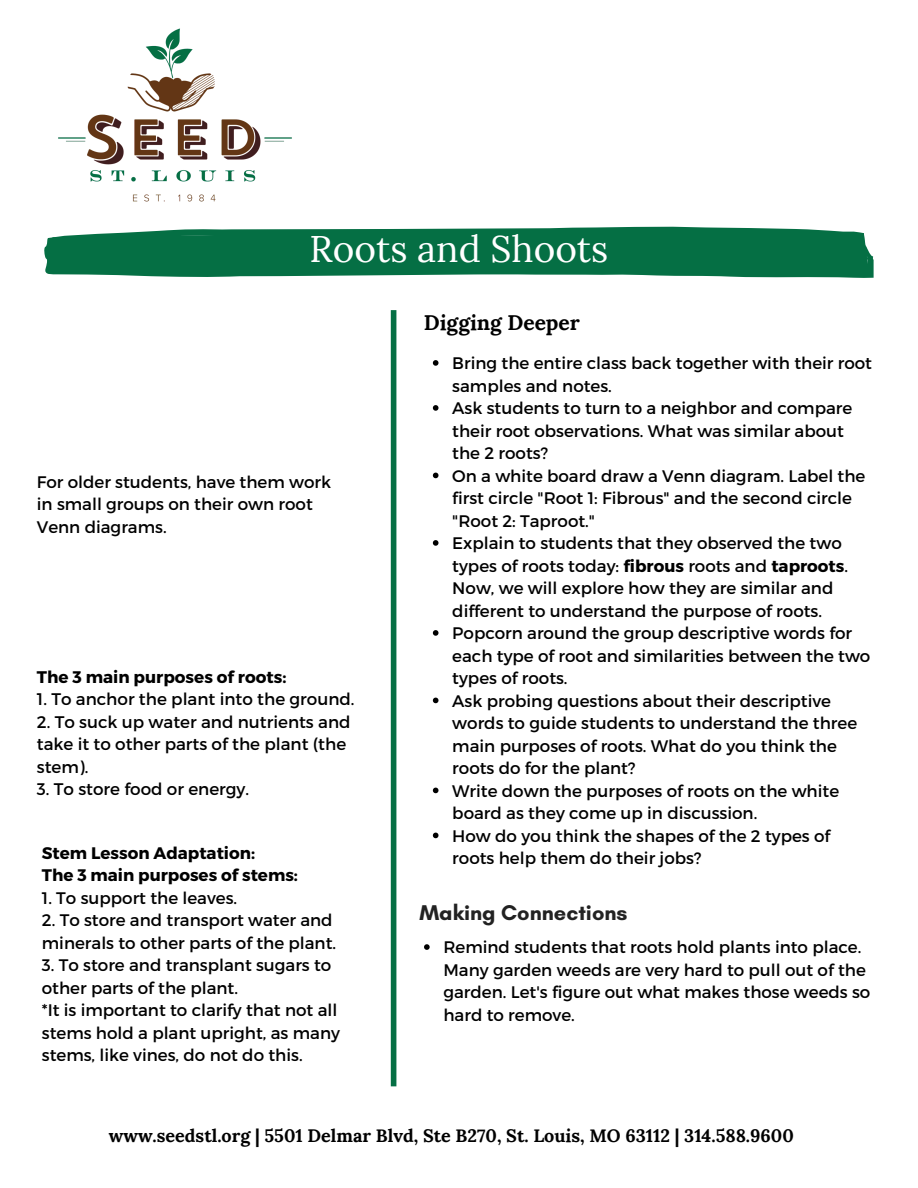
<style>
.page{position:relative;width:918px;height:1188px;background:#fff}
.page>*{position:absolute;margin:0;border:0;box-sizing:border-box;transform-origin:0 0}
.t1{font:37.05px "Lora";color:#fff}
.t2{font:700 21.75px "Glacial Indifference";color:#222}
.t3{font:700 21px "Lora";color:#000}
.t4{font:700 18px "Lora";color:#000}
.t5{font:16.8px/22.5px "Montserrat";color:#000}
.t6{font:700 16.8px/22.5px "Montserrat";color:#000}
.s1{font-weight:700}
</style>
<div class="page">
<img style="left:58px;top:28px;width:234px;height:174px">
<div style="left:391px;top:310px;width:5px;height:776px;background:#056f44"></div>
<svg style="left:44px;top:227px;width:829px;height:51px;background:#1d7d56"></svg>
<svg style="left:433px;top:360px;width:5px;height:6px"></svg>
<svg style="left:433px;top:405px;width:5px;height:6px"></svg>
<svg style="left:433px;top:473px;width:5px;height:5px"></svg>
<svg style="left:433px;top:540px;width:5px;height:6px"></svg>
<svg style="left:433px;top:630px;width:5px;height:6px"></svg>
<svg style="left:433px;top:698px;width:5px;height:5px"></svg>
<svg style="left:433px;top:788px;width:5px;height:5px"></svg>
<svg style="left:433px;top:833px;width:5px;height:5px"></svg>
<svg style="left:424px;top:944px;width:6px;height:6px"></svg>
<h1 class="t1" style="left:250px;top:225px;width:419px">Adaptation Introduction</h1>
<h1 class="t1" style="left:310px;top:225px;width:300px">Roots and Shoots</h1>
<p class="t5" style="left:37px;top:470px;width:296px">For older students, have them work in small groups on their own root<br>Venn diagrams.</p>
<p class="t6" style="left:37px;top:665px;width:251px">The 3 main purposes of roots:</p>
<p class="t5" style="left:37px;top:687px;width:319px">1. To anchor the plant into the ground.</p>
<p class="t5" style="left:37px;top:710px;width:315px">2. To suck up water and nutrients and take it to other parts of the plant (the stem).</p>
<p class="t5" style="left:37px;top:777px;width:214px">3. To store food or energy.</p>
<p class="t6" style="left:42px;top:840px;width:258px">Stem Lesson Adaptation:<br>The 3 main purposes of stems:</p>
<p class="t5" style="left:42px;top:885px;width:197px">1. To support the leaves.</p>
<p class="t5" style="left:42px;top:908px;width:296px">2. To store and transport water and minerals to other parts of the plant.</p>
<p class="t5" style="left:42px;top:953px;width:300px">3. To store and transplant sugars to other parts of the plant.<br>*It is important to clarify that not all stems hold a plant upright, as many stems, like vines, do not do this.</p>
<p class="t3" style="left:424px;top:309px;width:158px">Digging Deeper</p>
<p class="t5" style="left:452px;top:351px;width:421px">Bring the entire class back together with their root samples and notes.<br>Ask students to turn to a neighbor and compare their root observations. What was similar about the 2 roots?<br>On a white board draw a Venn diagram. Label the first circle "Root 1: Fibrous" and the second circle "Root 2: Taproot."<br>Explain to students that they observed the two types of roots today: <span class="s1">fibrous</span> roots and <span class="s1">taproots</span>.<br>Now, we will explore how they are similar and different to understand the purpose of roots.<br>Popcorn around the group descriptive words for each type of root and similarities between the two types of roots.<br>Ask probing questions about their descriptive words to guide students to understand the three main purposes of roots. What do you think the roots do for the plant?<br>Write down the purposes of roots on the white board as they come up in discussion.<br>How do you think the shapes of the 2 types of roots help them do their jobs?</p>
<p class="t2" style="left:419px;top:899px;width:210px">Making Connections</p>
<p class="t5" style="left:443px;top:935px;width:428px">Remind students that roots hold plants into place.<br>Many garden weeds are very hard to pull out of the garden. Let's figure out what makes those weeds so hard to remove.</p>
<p class="t4" style="left:109px;top:1124px;width:686px">www.seedstl.org | 5501 Delmar Blvd, Ste B270, St. Louis, MO 63112 | 314.588.9600</p>
</div>
